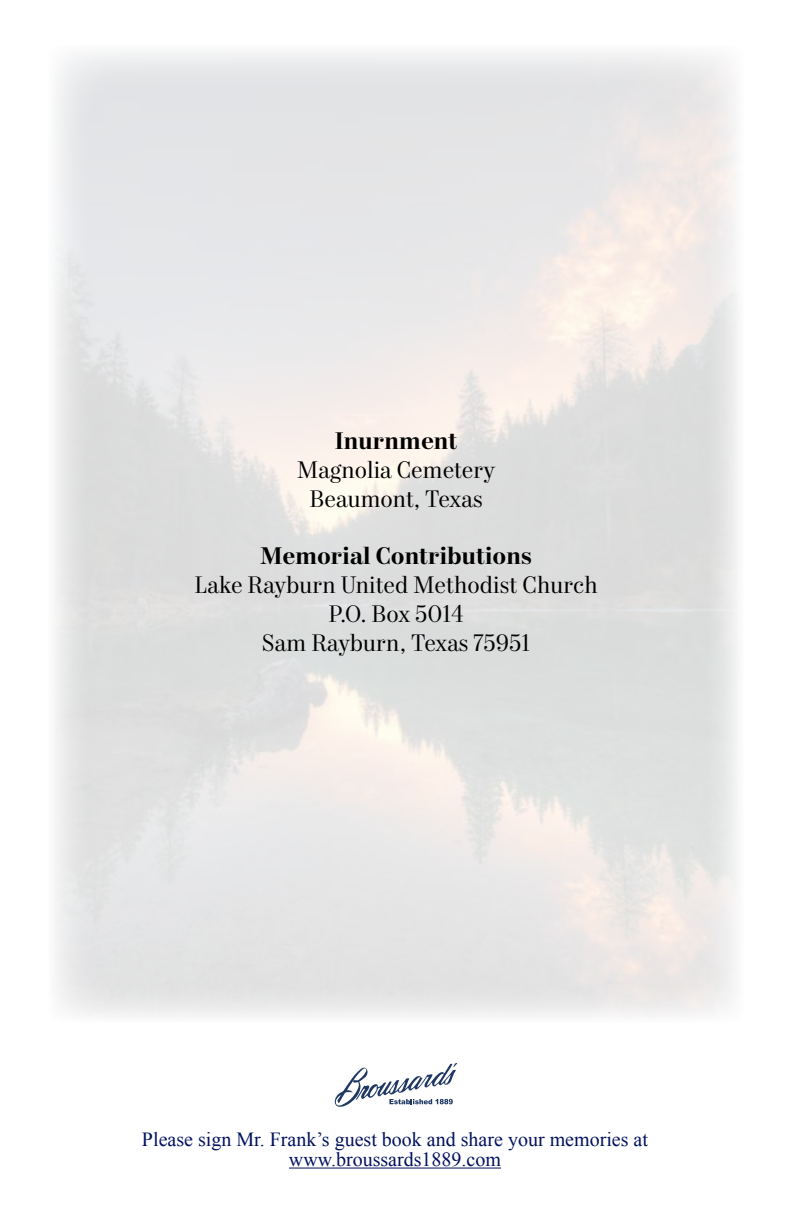
<style>
.page{position:relative;width:792px;height:1224px;background:#fff}
.page>*{position:absolute;margin:0;border:0;box-sizing:border-box;transform-origin:0 0}
.t1{font:24px/28.8px "Mort Modern 08";color:#000;text-align:center}
.t2{font:600 24px "Mort Modern 10";color:#000}
.t3{font:20px/20px "Times New Roman";color:#00115e;text-align:center}
</style>
<div class="page">
<hr style="left:289px;top:1168px;width:212px;height:1px;background:#00115e">
<svg style="left:335px;top:1063px;width:122px;height:44px"></svg>
<p class="t2" style="left:334px;top:425px;width:125px">Inurnment</p>
<p class="t1" style="left:297px;top:457px;width:200px">Magnolia Cemetery<br>Beaumont, Texas</p>
<p class="t2" style="left:260px;top:541px;width:273px">Memorial Contributions</p>
<p class="t1" style="left:194px;top:572px;width:405px">Lake Rayburn United Methodist Church<br>P.O. Box 5014<br>Sam Rayburn, Texas 75951</p>
<p class="t3" style="left:142px;top:1129px;width:508px">Please sign Mr. Frank’s guest book and share your memories at www.broussards1889.com</p>
</div>
